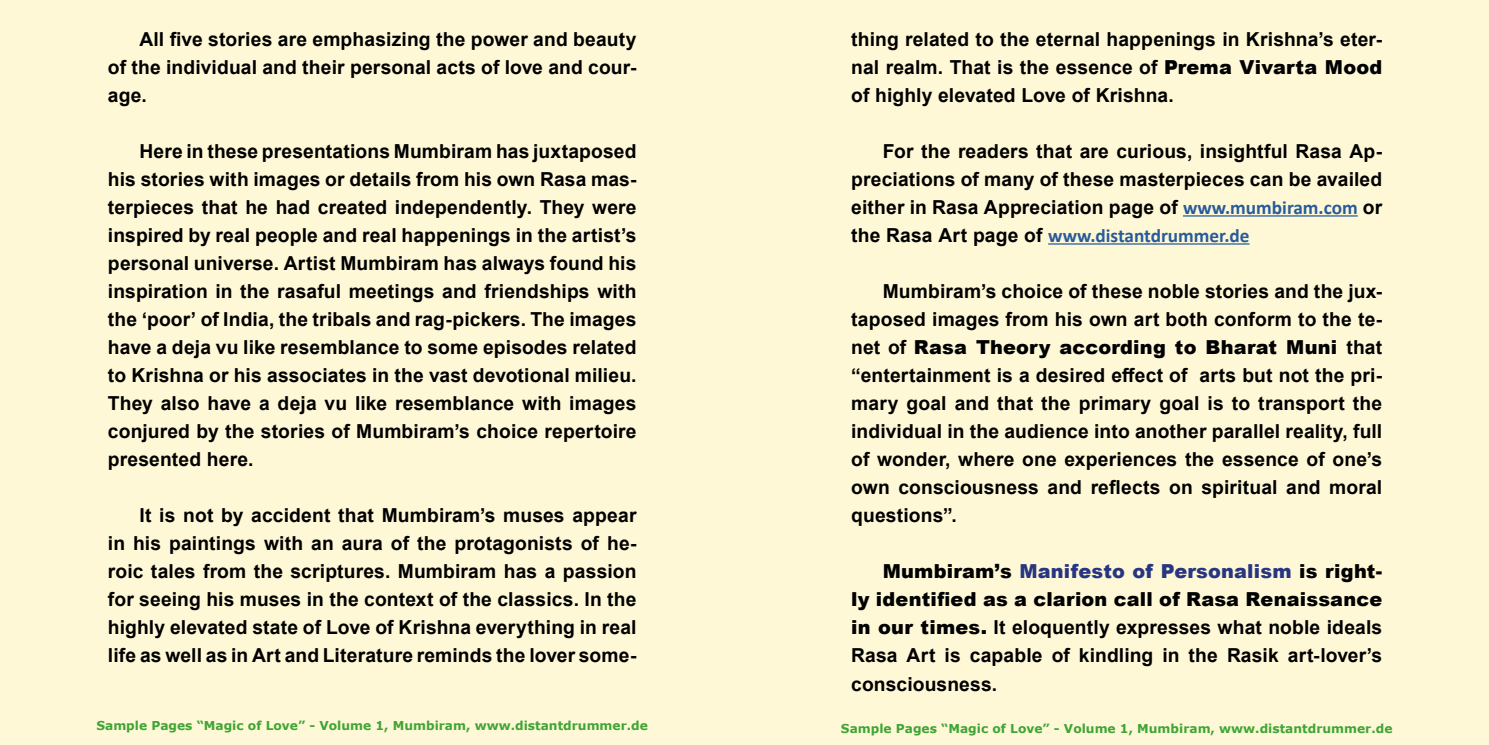
<style>
.page{position:relative;width:1489px;height:745px;background:#fff}
.page>*{position:absolute;margin:0;border:0;box-sizing:border-box;transform-origin:0 0}
.t1{font:700 19.25px/28px "Arial";letter-spacing:.005em;color:#000;text-align:justify}
.t2{font:700 19.25px "Calibri";color:#275b9b}
.t3{font:700 12.25px "Verdana";color:#3fa535}
.s1{font-weight:900}
.s2{font-family:"Calibri";color:#275b9b}
.s3{font-family:"Arial";color:#000}
.s4{font-weight:900;color:#283583}
</style>
<div class="page">
<hr style="left:1182px;top:215px;width:175px;height:1px;background:#275b9b">
<hr style="left:1048px;top:243px;width:201px;height:1px;background:#275b9b">
<p class="t1" style="left:108px;top:25px;width:530px;text-indent:31px">All five stories are emphasizing the power and beauty of the individual and their personal acts of love and cour&shy;age.</p>
<p class="t1" style="left:108px;top:137px;width:530px;text-indent:31px">Here in these presentations Mumbiram has juxtaposed his stories with images or details from his own Rasa mas&shy;terpieces that he had created independently. They were inspired by real people and real happenings in the artist’s personal universe. Artist Mumbiram has always found his inspiration in the rasaful meetings and friendships with the ‘poor’ of India, the tribals and rag-pickers. The images have a deja vu like resemblance to some episodes related to Krishna or his associates in the vast devotional milieu.<br>They also have a deja vu like resemblance with images conjured by the stories of Mumbiram’s choice repertoire presented here.</p>
<p class="t1" style="left:108px;top:501px;width:530px;text-indent:31px">It is not by accident that Mumbiram’s muses appear in his paintings with an aura of the protagonists of he&shy;roic tales from the scriptures. Mumbiram has a passion for seeing his muses in the context of the classics. In the highly elevated state of Love of Krishna everything in real life as well as in Art and Literature reminds the lover some-</p>
<p class="t1" style="left:851px;top:25px;width:532px">thing related to the eternal happenings in Krishna’s eter&shy;nal realm. That is the essence of <span class="s1">Prema Vivarta Mood </span>of highly elevated Love of Krishna.</p>
<p class="t1" style="left:851px;top:137px;width:532px;text-indent:31px">For the readers that are curious, insightful Rasa Ap&shy;preciations of many of these masterpieces can be availed either in Rasa Appreciation page of <span class="s2">www.mumbiram.com</span> or</p>
<p class="t2" style="left:851px;top:222px;width:400px"><span class="s3">the Rasa Art page of</span> www.distantdrummer.de</p>
<p class="t1" style="left:851px;top:277px;width:532px;text-indent:31px">Mumbiram’s choice of these noble stories and the jux&shy;taposed images from his own art both conform to the te&shy;net of <span class="s1">Rasa Theory according to Bharat Muni</span> that “entertainment is a desired effect of arts but not the pri&shy;mary goal and that the primary goal is to transport the individual in the audience into another parallel reality, full of wonder, where one experiences the essence of one’s own consciousness and reflects on spiritual and moral questions”.</p>
<p class="t1" style="left:851px;top:557px;width:532px;text-indent:31px"><span class="s1">Mumbiram’s</span> <span class="s4">Manifesto of Personalism</span> <span class="s1">is right&shy;ly identified as a clarion call of Rasa Renaissance in our times.</span> It eloquently expresses what noble ideals Rasa Art is capable of kindling in the Rasik art-lover’s consciousness.</p>
<p class="t3" style="left:96px;top:716px;width:553px">Sample Pages “Magic of Love” - Volume 1, Mumbiram, www.distantdrummer.de</p>
<p class="t3" style="left:841px;top:719px;width:553px">Sample Pages “Magic of Love” - Volume 1, Mumbiram, www.distantdrummer.de</p>
</div>
